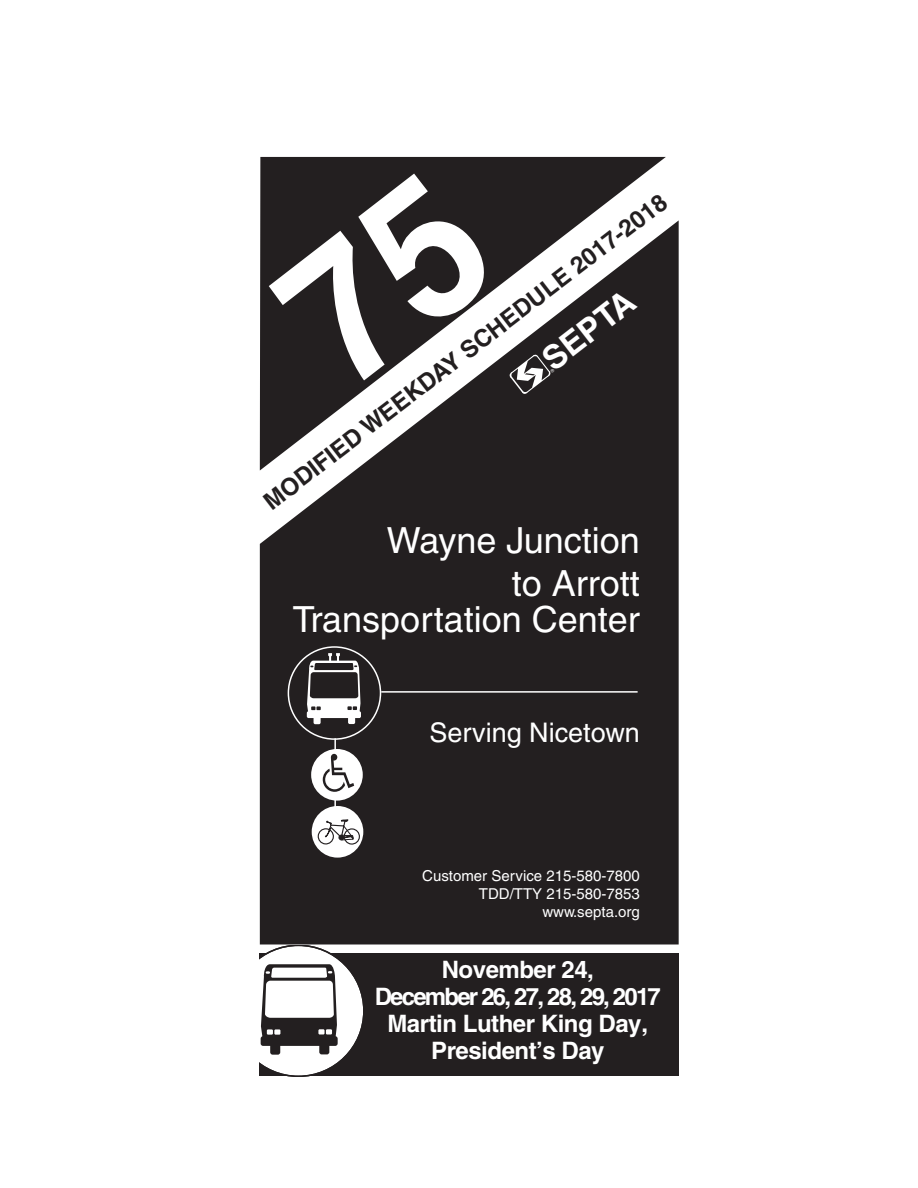
<style>
.page{position:relative;width:918px;height:1188px;background:#fff}
.page>*{position:absolute;margin:0;border:0;box-sizing:border-box;transform-origin:0 0}
.t1{font:36px/43.2px "Helvetica";color:#fff;text-align:right}
.t2{font:700 33px "Helvetica";color:#fff}
.t3{font:27px "Helvetica";color:#fff}
.t4{font:700 24px/27px "Helvetica";letter-spacing:-.02em;color:#fff;text-align:center}
.t5{font:700 24px "Helvetica";color:#231f20}
.t6{font:15px/18px "Helvetica";color:#fff;text-align:right}
</style>
<div class="page">
<div style="left:260px;top:220px;width:419px;height:725px;background:#231f20"></div>
<hr style="left:381px;top:691px;width:257px;height:2px;background:#fff">
<div style="left:288px;top:647px;width:93px;height:92px;background:#231f20;border-radius:50%"></div>
<div style="left:288px;top:646px;width:93px;height:94px;border:2px solid #fff;border-radius:50%"></div>
<hr style="left:334px;top:738px;width:2px;height:115px;background:#fff">
<div style="left:312px;top:806px;width:51px;height:52px;background:#fff;border-radius:50%"></div>
<svg style="left:313px;top:818px;width:48px;height:28px"></svg>
<div style="left:311px;top:749px;width:52px;height:52px;background:#fff;border-radius:50%"></div>
<svg style="left:323px;top:754px;width:31px;height:38px"></svg>
<div style="left:314px;top:715px;width:7px;height:9px;background:#fff;border-radius:2px"></div>
<div style="left:348px;top:715px;width:7px;height:9px;background:#fff;border-radius:2px"></div>
<div style="left:307px;top:711px;width:54px;height:7px;background:#fff;border-radius:2px"></div>
<svg style="left:307px;top:653px;width:54px;height:60px"></svg>
<svg style="left:260px;top:157px;width:406px;height:314px;fill:#231f20"></svg>
<div style="left:259px;top:953px;width:420px;height:123px;background:#231f20"></div>
<svg style="left:259px;top:945px;width:104px;height:131px"></svg>
<svg style="left:268px;top:170px;width:234px;height:222px;background:#3f3b3c"></svg>
<svg style="left:509px;top:354px;width:46px;height:40px"></svg>
<p class="t5" style="left:259px;top:494px;width:503px;rotate:-38deg">MODIFIED WEEKDAY SCHEDULE 2017-2018</p>
<h2 class="t2" style="left:534px;top:347px;width:109px;rotate:-38deg">SEPTA</h2>
<h1 class="t1" style="left:387px;top:519px;width:254px">Wayne Junction to Arrott</h1>
<h1 class="t1" style="left:293px;top:598px;width:348px">Transportation Center</h1>
<p class="t3" style="left:429px;top:716px;width:212px">Serving Nicetown</p>
<p class="t6" style="left:422px;top:867px;width:219px">Customer Service 215-580-7800<br>TDD/TTY 215-580-7853 www.septa.org</p>
<p class="t4" style="left:375px;top:955px;width:288px">November 24,<br>December 26, 27, 28, 29, 2017<br>Martin Luther King Day,<br>President’s Day</p>
</div>
